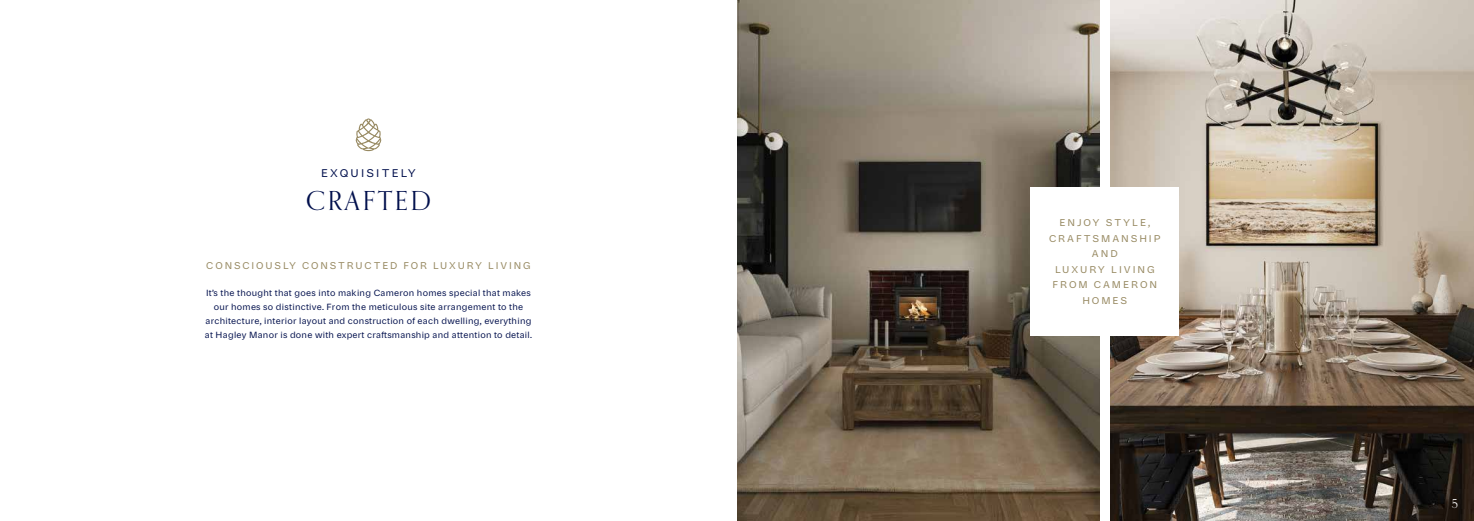
<style>
.page{position:relative;width:1474px;height:521px;background:#fff}
.page>*{position:absolute;margin:0;border:0;box-sizing:border-box;transform-origin:0 0}
.t1{font:26.25px "Orpheus Pro";letter-spacing:.1em;color:#000f4c}
.t2{font:12.25px "Orpheus Pro";color:#fff}
.t3{font:10.94px "Parabolica Text";letter-spacing:.2em;color:#000f4c}
.t4{font:9.62px/15.5px "Parabolica Text";letter-spacing:.2em;color:#978961;text-align:center}
.t5{font:8.75px/14px "Parabolica Text";letter-spacing:.03em;color:#000f4c;text-align:center}
</style>
<div class="page">
<img style="left:737px;top:0;width:363px;height:521px">
<svg style="left:1110px;top:0;width:363px;height:521px;background:#9a8e81"></svg>
<div style="left:1030px;top:187px;width:149px;height:149px;background:#fff"></div>
<svg style="left:356px;top:118px;width:25px;height:33px"></svg>
<p class="t3" style="left:321px;top:165px;width:96px">EXQUISITELY</p>
<h1 class="t1" style="left:306px;top:185px;width:126px">CRAFTED</h1>
<p class="t4" style="left:206px;top:258px;width:326px">CONSCIOUSLY CONSTRUCTED FOR LUXURY LIVING</p>
<p class="t5" style="left:205px;top:285px;width:328px">It’s the thought that goes into making Cameron homes special that makes our homes so distinctive. From the meticulous site arrangement to the architecture, interior layout and construction of each dwelling, everything at Hagley Manor is done with expert craftsmanship and attention to detail.</p>
<p class="t4" style="left:1049px;top:214px;width:113px">ENJOY STYLE,<br>CRAFTSMANSHIP<br>AND<br>LUXURY LIVING<br>FROM CAMERON<br>HOMES</p>
<h2 class="t2" style="left:1451px;top:496px;width:8px">5</h2>
</div>
